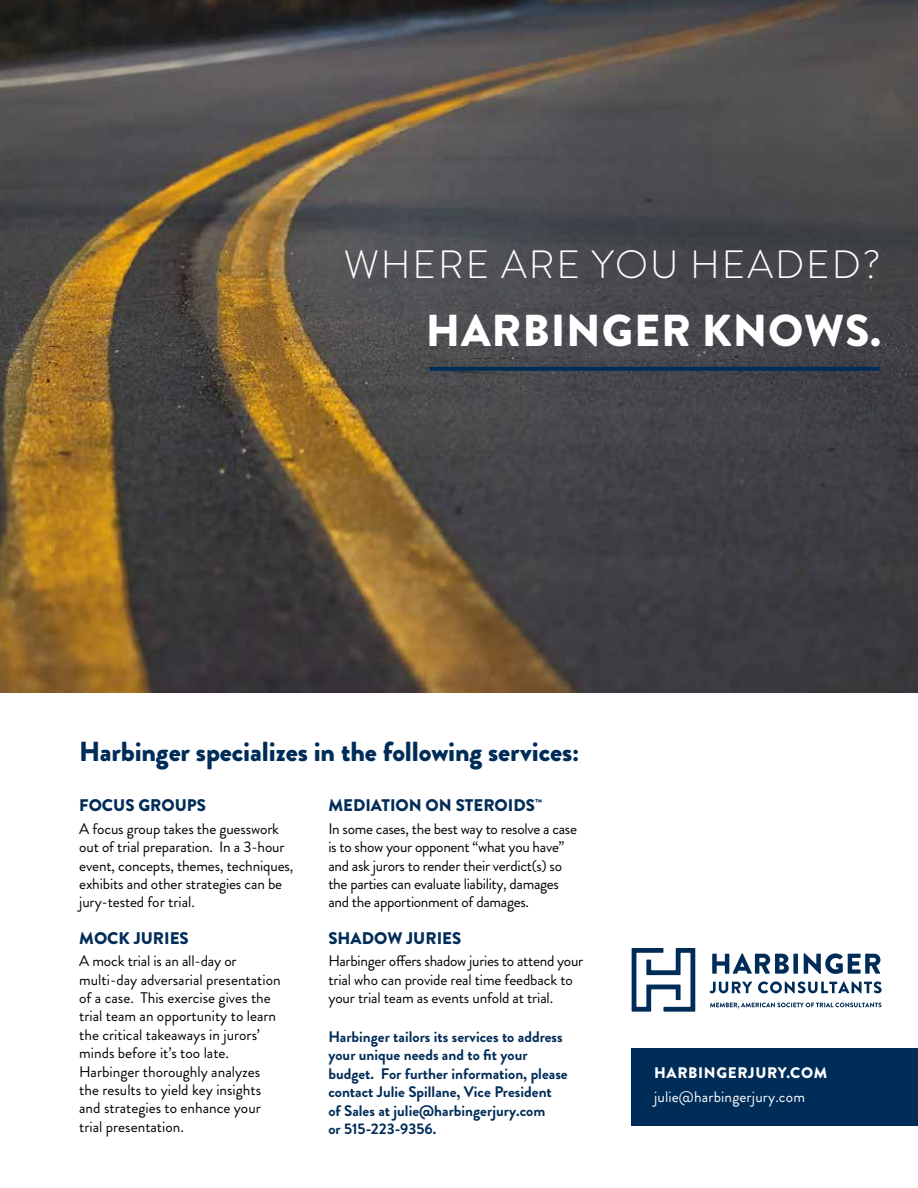
<style>
.page{position:relative;width:918px;height:1188px;background:#fff}
.page>*{position:absolute;margin:0;border:0;box-sizing:border-box;transform-origin:0 0}
.t1{font:900 44.7px "Brandon Grotesque";letter-spacing:.02em;color:#fff}
.t2{font:300 39.45px "Brandon Grotesque";letter-spacing:.05em;color:#fff}
.t3{font:900 27.6px "Brandon Grotesque";letter-spacing:-.005em;color:#002c58}
.t4{font:900 16.8px "Brandon Grotesque";color:#002c58}
.t5{font:15.3px/18.3px "Brandon Grotesque";letter-spacing:-.01em;color:#000}
.t6{font:700 15.3px/18.3px "Brandon Grotesque";color:#002c58}
.t7{font:15.3px "Brandon Grotesque";letter-spacing:.01em;color:#fff}
.t8{font:900 15.3px "Brandon Grotesque";letter-spacing:.04em;color:#fff}
</style>
<div class="page">
<img style="left:0;top:0;width:918px;height:692px">
<svg style="left:429px;top:367px;width:451px;height:4px;background:#042d56"></svg>
<div style="left:632px;top:1048px;width:286px;height:77px;background:#002c58"></div>
<svg style="left:632px;top:948px;width:250px;height:64px"></svg>
<h2 class="t2" style="left:344px;top:237px;width:539px">WHERE ARE YOU HEADED?</h2>
<h1 class="t1" style="left:426px;top:299px;width:457px">HARBINGER KNOWS.</h1>
<h3 class="t3" style="left:79px;top:732px;width:502px">HARBINGER SPECIALIZES IN THE FOLLOWING SERVICES:</h3>
<p class="t4" style="left:79px;top:793px;width:128px">FOCUS GROUPS</p>
<p class="t5" style="left:79px;top:820px;width:216px">A focus group takes the guesswork out of trial preparation. In a 3-hour event, concepts, themes, techniques, exhibits and other strategies can be jury-tested for trial.</p>
<p class="t4" style="left:79px;top:926px;width:111px">MOCK JURIES</p>
<p class="t5" style="left:79px;top:952px;width:203px">A mock trial is an all-day or multi-day adversarial presentation of a case. This exercise gives the trial team an opportunity to learn the critical takeaways in jurors’ minds before it’s too late.<br>Harbinger thoroughly analyzes the results to yield key insights and strategies to enhance your trial presentation.</p>
<p class="t4" style="left:328px;top:793px;width:215px">MEDIATION ON STEROIDS<sup>™</sup></p>
<p class="t5" style="left:328px;top:820px;width:250px">In some cases, the best way to resolve a case is to show your opponent “what you have” and ask jurors to render their verdict(s) so the parties can evaluate liability, damages and the apportionment of damages.</p>
<p class="t4" style="left:328px;top:926px;width:134px">SHADOW JURIES</p>
<p class="t5" style="left:328px;top:952px;width:256px">Harbinger offers shadow juries to attend your trial who can provide real time feedback to your trial team as events unfold at trial.</p>
<p class="t6" style="left:328px;top:1028px;width:241px">Harbinger tailors its services to address your unique needs and to fit your budget. For further information, please contact Julie Spillane, Vice President of Sales at julie@harbingerjury.com<br>or 515-223-9356.</p>
<p class="t8" style="left:654px;top:1062px;width:175px">HARBINGERJURY.COM</p>
<p class="t7" style="left:654px;top:1086px;width:153px">julie@harbingerjury.com</p>
</div>
